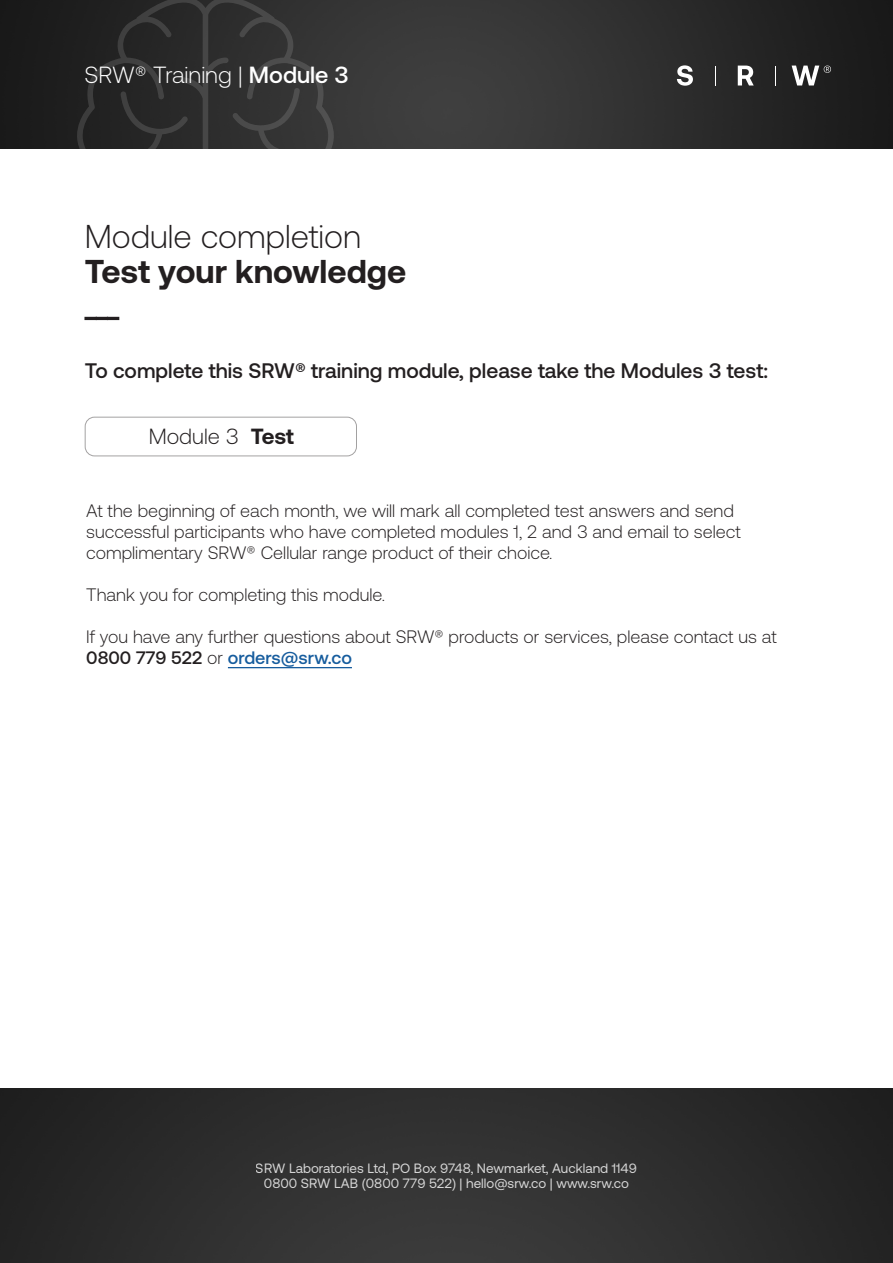
<style>
.page{position:relative;width:893px;height:1263px;background:#fff}
.page>*{position:absolute;margin:0;border:0;box-sizing:border-box;transform-origin:0 0}
.Body{font:700 33px "Aeonik";color:#231f20}
.Body-2{font:300 33px "Aeonik";color:#231f20}
.t1{font:300 23.4px "Aeonik";color:#fff}
.Body-3{font:300 21.9px "Aeonik";color:#231f20}
.Body-4{font:500 21px "Aeonik";color:#231f20}
.Body-5{font:300 18px/21px "Aeonik";color:#231f20}
.t2{font:13.5px/15px "Aeonik";color:#fff;text-align:center}
.s1{font-weight:500}
.s2{font-weight:700}
.s3{font-weight:500;color:#175d9e}
</style>
<div class="page">
<img style="left:0;top:0;width:893px;height:149px">
<svg style="left:76px;top:0;width:259px;height:149px;background:#2f2f2f"></svg>
<hr style="left:228px;top:667px;width:124px;height:1px;background:#175d9e">
<svg style="left:715px;top:66px;width:1px;height:19px"></svg>
<svg style="left:775px;top:66px;width:1px;height:19px"></svg>
<svg style="left:677px;top:65px;width:16px;height:21px"></svg>
<svg style="left:738px;top:66px;width:16px;height:19px"></svg>
<svg style="left:792px;top:66px;width:39px;height:19px"></svg>
<svg style="left:84px;top:317px;width:35px;height:3px"></svg>
<div style="left:85px;top:417px;width:272px;height:39px;border:1px solid #231f20;border-radius:9px"></div>
<img style="left:0;top:1089px;width:893px;height:174px">
<p class="t1" style="left:84px;top:62px;width:266px">SRW® Training | <span class="s1">Module 3</span></p>
<p class="Body-2" style="left:85px;top:219px;width:278px">Module completion</p>
<p class="Body" style="left:85px;top:252px;width:323px">Test your knowledge</p>
<p class="Body-4" style="left:85px;top:358px;width:685px">To complete this SRW® training module, please take the Modules 3 test:</p>
<p class="Body-3" style="left:149px;top:424px;width:147px">Module 3 <span class="s2">Test</span></p>
<p class="Body-5" style="left:86px;top:500px;width:656px">At the beginning of each month, we will mark all completed test answers and send successful participants who have completed modules 1, 2 and 3 and email to select complimentary SRW® Cellular range product of their choice.</p>
<p class="Body-5" style="left:86px;top:584px;width:300px">Thank you for completing this module.</p>
<p class="Body-5" style="left:86px;top:626px;width:691px">If you have any further questions about SRW® products or services, please contact us at<br><span class="s1">0800 779 522</span> or <span class="s3">orders@srw.co</span></p>
<p class="t2" style="left:256px;top:1161px;width:382px">SRW Laboratories Ltd, PO Box 9748, Newmarket, Auckland 1149<br>0800 SRW LAB (0800 779 522) | hello@srw.co | www.srw.co</p>
</div>
